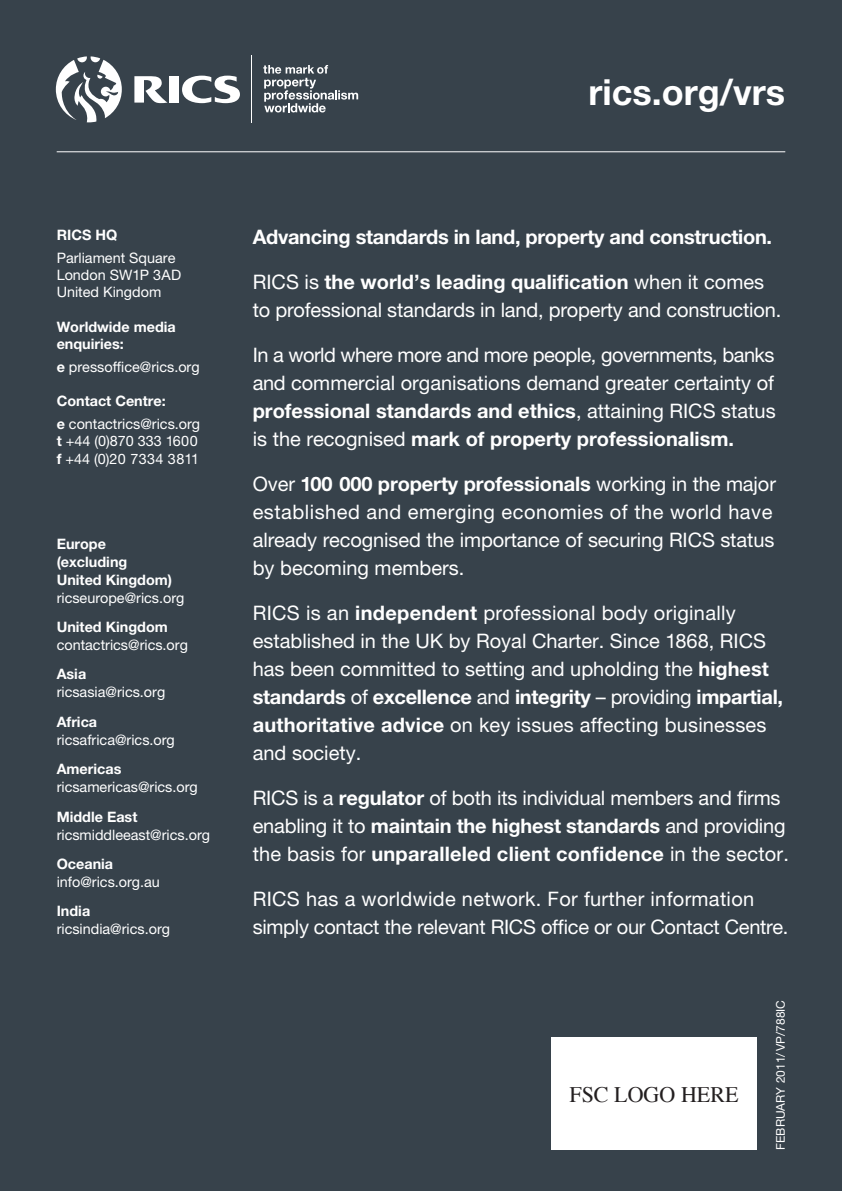
<style>
.page{position:relative;width:842px;height:1191px;background:#37424b}
.page>*{position:absolute;margin:0;border:0;box-sizing:border-box;transform-origin:0 0}
.t1{font:700 36px "Helvetica Neue LT";color:#fff}
.t2{font:22px "Times";color:#231f20}
.t3{font:20px/28px "Helvetica Neue LT";color:#fff}
.t4{font:700 20px "Helvetica Neue LT";letter-spacing:-.015em;color:#fff}
.t5{font:14.4px/17.2px "Helvetica Neue LT";color:#fff}
.t6{font:700 14.4px/18px "Helvetica Neue LT";color:#fff}
.t7{font:12px "Helvetica Neue LT";color:#fff}
.s1{font-weight:700}
</style>
<div class="page">
<hr style="left:57px;top:151px;width:728px;height:1px;background:#fff">
<svg style="left:182px;top:76px;width:58px;height:27px"></svg>
<div style="left:170px;top:76px;width:9px;height:27px;background:#fff"></div>
<svg style="left:134px;top:76px;width:34px;height:27px"></svg>
<svg style="left:56px;top:56px;width:66px;height:66px"></svg>
<hr style="left:252px;top:56px;width:1px;height:67px;background:#fff">
<svg style="left:263px;top:65px;width:95px;height:47px"></svg>
<div style="left:551px;top:1037px;width:206px;height:112px;background:#fff"></div>
<h1 class="t1" style="left:588px;top:79px;width:198px">rics.org/vrs</h1>
<p class="t6" style="left:57px;top:227px;width:62px">RICS HQ</p>
<p class="t5" style="left:57px;top:251px;width:126px">Parliament Square<br>London SW1P 3AD<br>United Kingdom</p>
<p class="t6" style="left:57px;top:319px;width:121px;line-height:17.2px">Worldwide media enquiries:</p>
<p class="t5" style="left:57px;top:360px;width:144px"><span class="s1">e</span> pressoffice@rics.org</p>
<p class="t5" style="left:57px;top:391px;width:145px;line-height:23px"><span class="s1">Contact Centre:<br>e</span> contactrics@rics.org</p>
<p class="t5" style="left:57px;top:434px;width:144px"><span class="s1">t</span> +44 (0)870 333 1600 <span class="s1">f</span> +44 (0)20 7334 3811</p>
<p class="t6" style="left:57px;top:536px;width:117px">Europe (excluding<br>United Kingdom)</p>
<p class="t5" style="left:57px;top:591px;width:129px">ricseurope@rics.org</p>
<p class="t6" style="left:57px;top:619px;width:113px">United Kingdom</p>
<p class="t5" style="left:57px;top:638px;width:133px">contactrics@rics.org</p>
<p class="t6" style="left:57px;top:667px;width:31px">Asia</p>
<p class="t5" style="left:57px;top:685px;width:110px">ricsasia@rics.org</p>
<p class="t6" style="left:57px;top:714px;width:42px">Africa</p>
<p class="t5" style="left:57px;top:733px;width:120px">ricsafrica@rics.org</p>
<p class="t6" style="left:57px;top:761px;width:66px">Americas</p>
<p class="t5" style="left:57px;top:780px;width:143px">ricsamericas@rics.org</p>
<p class="t6" style="left:57px;top:809px;width:82px">Middle East</p>
<p class="t5" style="left:57px;top:827px;width:155px">ricsmiddleeast@rics.org</p>
<p class="t6" style="left:57px;top:856px;width:58px">Oceania</p>
<p class="t5" style="left:57px;top:875px;width:105px">info@rics.org.au</p>
<p class="t6" style="left:57px;top:904px;width:35px">India</p>
<p class="t5" style="left:57px;top:922px;width:115px">ricsindia@rics.org</p>
<p class="t4" style="left:253px;top:230px;width:521px">Advancing standards in land, property and construction.</p>
<p class="t3" style="left:253px;top:270px;width:530px">RICS is <span class="s1">the world’s leading qualification</span> when it comes to professional standards in land, property and construction.</p>
<p class="t3" style="left:253px;top:343px;width:524px;text-align:justify">In a world where more and more people, governments, banks and commercial organisations demand greater certainty of <span class="s1">professional standards and ethics</span>, attaining RICS status is the recognised <span class="s1">mark of property professionalism.</span></p>
<p class="t3" style="left:253px;top:472px;width:525px">Over <span class="s1">100 000 property professionals</span> working in the major established and emerging economies of the world have already recognised the importance of securing RICS status by becoming members.</p>
<p class="t3" style="left:253px;top:601px;width:532px">RICS is an <span class="s1">independent</span> professional body originally established in the UK by Royal Charter. Since 1868, RICS has been committed to setting and upholding the <span class="s1">highest standards</span> of <span class="s1">excellence</span> and <span class="s1">integrity</span> – providing <span class="s1">impartial, authoritative advice</span> on key issues affecting businesses and society.</p>
<p class="t3" style="left:253px;top:786px;width:538px">RICS is a <span class="s1">regulator</span> of both its individual members and firms enabling it to <span class="s1">maintain the highest standards</span> and providing the basis for <span class="s1">unparalleled client confidence</span> in the sector.</p>
<p class="t3" style="left:253px;top:887px;width:537px">RICS has a worldwide network. For further information simply contact the relevant RICS office or our Contact Centre.</p>
<p class="t2" style="left:569px;top:1085px;width:171px">FSC LOGO HERE</p>
<p class="t7" style="left:776px;top:1149px;width:151px;rotate:-90deg">FEBRUARY 2011/ VP/788IC</p>
</div>
